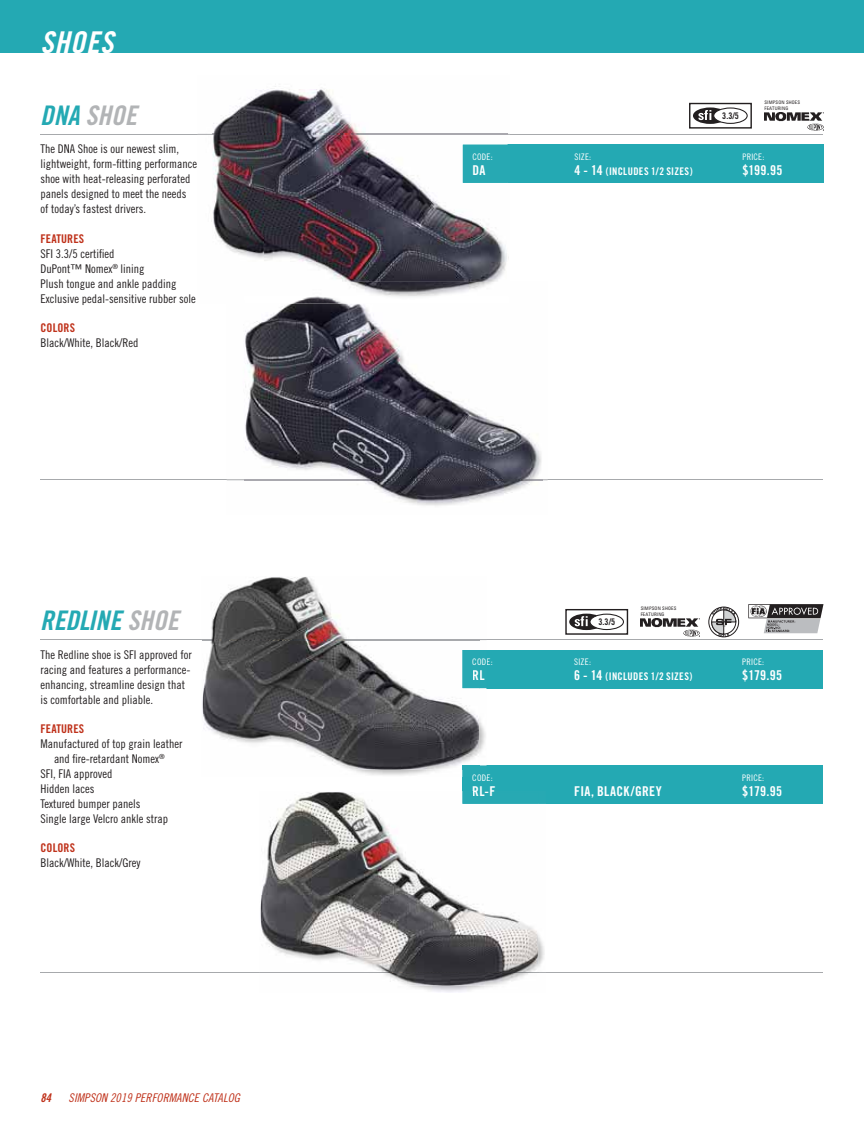
<style>
.page{position:relative;width:864px;height:1134px;background:#fff}
.page>*{position:absolute;margin:0;border:0;box-sizing:border-box;transform-origin:0 0}
.t1{font:30px "Trade Gothic Bold Cond Twenty Obl";letter-spacing:.025em;color:#fff}
.t2{font:27px "Trade Gothic Bold Cond Twenty Obl";color:#24a9b3}
.t3{font:27px "Trade Gothic Bold Cond Twenty Obl";letter-spacing:.005em;color:#b2b4b6}
.t4{font:13.5px "Trade Gothic Bold Cond Twenty";letter-spacing:.025em;color:#fff}
.t5{font:12px/15px "Trade Gothic Cond Eighteen";color:#231f20}
.t6{font:12px "Trade Gothic Cond Eighteen Obl";letter-spacing:.01em;color:#bf311a}
.t7{font:12px "Trade Gothic Bold Cond Twenty";letter-spacing:.01em;color:#bf311a}
.t8{font:12px "Trade Gothic Bold Cond Twenty Obl";color:#bf311a}
.t9{font:10.5px "Trade Gothic Bold Cond Twenty";letter-spacing:.025em;color:#fff}
.t10{font:9.15px "Trade Gothic Bold Cond Twenty";color:#231f20}
.t11{font:9px "Trade Gothic Cond Eighteen";letter-spacing:.02em;color:#fff}
.t12{font:condensed 4.8px/6px "Univers";letter-spacing:.025em;color:#231f20}
.s1{color:#24a9b3}
.s2{color:#b2b4b6}
.s3{font-size:13.5px}
</style>
<div class="page">
<div style="left:0;top:0;width:864px;height:52px;background:#24a9b3"></div>
<svg style="left:748px;top:604px;width:76px;height:29px"></svg>
<div style="left:565px;top:609px;width:63px;height:26px;border:1px solid #231f20"></div>
<div style="left:569px;top:614px;width:35px;height:16px;background:#231f20;border-radius:50%"></div>
<div style="left:590px;top:614px;width:33px;height:16px;background:#fff;border-radius:50%"></div>
<div style="left:589px;top:614px;width:35px;height:16px;border:1px solid #231f20;border-radius:50%"></div>
<svg style="left:575px;top:616px;width:13px;height:10px"></svg>
<img style="left:640px;top:619px;width:60px;height:18px">
<div style="left:463px;top:145px;width:360px;height:38px;background:#24a9b3"></div>
<hr style="left:40px;top:134px;width:783px;height:1px;background:#a7a9ac">
<hr style="left:40px;top:480px;width:783px;height:1px;background:#a7a9ac">
<div style="left:463px;top:650px;width:360px;height:38px;background:#24a9b3"></div>
<hr style="left:40px;top:639px;width:783px;height:1px;background:#a7a9ac">
<hr style="left:40px;top:972px;width:783px;height:1px;background:#a7a9ac">
<div style="left:463px;top:766px;width:360px;height:38px;background:#24a9b3"></div>
<div style="left:689px;top:103px;width:63px;height:26px;border:1px solid #231f20"></div>
<svg style="left:693px;top:107px;width:35px;height:17px"></svg>
<div style="left:714px;top:108px;width:33px;height:15px;background:#fff;border-radius:50%"></div>
<div style="left:713px;top:107px;width:35px;height:17px;border:1px solid #231f20;border-radius:50%"></div>
<svg style="left:698px;top:110px;width:13px;height:10px"></svg>
<img style="left:764px;top:113px;width:59px;height:18px">
<div style="left:709px;top:607px;width:30px;height:30px;border:1px solid #231f20;border-radius:50%"></div>
<svg style="left:711px;top:607px;width:25px;height:30px"></svg>
<img style="left:227px;top:480px;width:321px;height:1px">
<img style="left:245px;top:303px;width:297px;height:203px">
<img style="left:245px;top:480px;width:297px;height:1px">
<img style="left:198px;top:134px;width:312px;height:1px">
<img style="left:293px;top:300px;width:49px;height:3px">
<img style="left:213px;top:89px;width:294px;height:193px">
<img style="left:213px;top:134px;width:294px;height:1px">
<img style="left:473px;top:153px;width:20px;height:7px">
<svg style="left:473px;top:165px;width:12px;height:10px"></svg>
<img style="left:350px;top:282px;width:142px;height:14px">
<img style="left:302px;top:296px;width:122px;height:4px">
<img style="left:260px;top:791px;width:285px;height:201px">
<img style="left:463px;top:791px;width:83px;height:13px">
<svg style="left:473px;top:791px;width:22px;height:1px"></svg>
<img style="left:261px;top:792px;width:277px;height:194px">
<img style="left:261px;top:972px;width:277px;height:1px">
<img style="left:463px;top:792px;width:75px;height:12px">
<img style="left:473px;top:792px;width:22px;height:4px">
<img style="left:202px;top:688px;width:284px;height:89px">
<img style="left:463px;top:766px;width:23px;height:11px">
<svg style="left:473px;top:774px;width:13px;height:3px"></svg>
<img style="left:203px;top:577px;width:276px;height:193px">
<img style="left:203px;top:639px;width:276px;height:2px">
<svg style="left:473px;top:659px;width:6px;height:21px"></svg>
<img style="left:463px;top:766px;width:16px;height:4px">
<h1 class="t1" style="left:40px;top:25px;width:74px">SHOES</h1>
<h2 class="t3" style="left:40px;top:100px;width:98px"><span class="s1">DNA</span> SHOE</h2>
<p class="t5" style="left:40px;top:143px;width:158px">The DNA Shoe is our newest slim, lightweight, form-fitting performance shoe with heat-releasing perforated panels designed to meet the needs of today’s fastest drivers.</p>
<p class="t7" style="left:40px;top:234px;width:45px">FEATURES</p>
<p class="t5" style="left:40px;top:248px;width:157px">SFI 3.3/5 certified<br>DuPont™ Nomex<sup>®</sup> lining<br>Plush tongue and ankle padding<br>Exclusive pedal-sensitive rubber sole</p>
<p class="t7" style="left:41px;top:324px;width:36px">COLORS</p>
<p class="t5" style="left:41px;top:337px;width:99px">Black/White, Black/Red</p>
<h2 class="t2" style="left:40px;top:605px;width:140px">REDLINE <span class="s2">SHOE</span></h2>
<p class="t5" style="left:40px;top:648px;width:153px">The Redline shoe is SFI approved for racing and features a performance&shy;enhancing, streamline design that is comfortable and pliable.</p>
<p class="t7" style="left:40px;top:725px;width:45px">FEATURES</p>
<p class="t5" style="left:40px;top:738px;width:143px">Manufactured of top grain leather</p>
<p class="t5" style="left:54px;top:753px;width:112px">and fire-retardant Nomex<sup>®</sup></p>
<p class="t5" style="left:41px;top:768px;width:73px">SFI, FIA approved</p>
<p class="t5" style="left:41px;top:783px;width:55px">Hidden laces</p>
<p class="t5" style="left:41px;top:798px;width:101px">Textured bumper panels</p>
<p class="t5" style="left:41px;top:813px;width:129px">Single large Velcro ankle strap</p>
<p class="t7" style="left:41px;top:844px;width:36px">COLORS</p>
<p class="t5" style="left:41px;top:857px;width:101px">Black/White, Black/Grey</p>
<p class="t8" style="left:40px;top:1091px;width:12px">84</p>
<p class="t6" style="left:69px;top:1093px;width:173px">SIMPSON 2019 PERFORMANCE CATALOG</p>
<p class="t11" style="left:473px;top:153px;width:22px">CODE:</p>
<p class="t4" style="left:473px;top:165px;width:15px">DA</p>
<p class="t10" style="left:722px;top:113px;width:18px">3.3/5</p>
<p class="t12" style="left:764px;top:100px;width:37px">SIMPSON SHOES<br>FEATURING</p>
<p class="t11" style="left:575px;top:153px;width:18px">SIZE:</p>
<p class="t11" style="left:743px;top:153px;width:24px">PRICE:</p>
<p class="t9" style="left:575px;top:167px;width:120px"><span class="s3">4 - 14</span> (INCLUDES 1/2 SIZES)</p>
<p class="t4" style="left:743px;top:165px;width:41px">$199.95</p>
<p class="t10" style="left:599px;top:619px;width:18px">3.3/5</p>
<p class="t12" style="left:641px;top:606px;width:37px">SIMPSON SHOES<br>FEATURING</p>
<p class="t11" style="left:472px;top:659px;width:22px">CODE:</p>
<p class="t11" style="left:574px;top:659px;width:18px">SIZE:</p>
<p class="t11" style="left:742px;top:659px;width:24px">PRICE:</p>
<p class="t9" style="left:574px;top:673px;width:120px"><span class="s3">6 - 14</span> (INCLUDES 1/2 SIZES)</p>
<p class="t4" style="left:742px;top:670px;width:41px">$179.95</p>
<p class="t4" style="left:472px;top:670px;width:14px">RL</p>
<p class="t11" style="left:472px;top:774px;width:22px">CODE:</p>
<p class="t11" style="left:742px;top:774px;width:24px">PRICE:</p>
<p class="t4" style="left:574px;top:786px;width:89px">FIA, BLACK/GREY</p>
<p class="t4" style="left:742px;top:786px;width:41px">$179.95</p>
<p class="t4" style="left:472px;top:786px;width:25px">RL-F</p>
</div>
